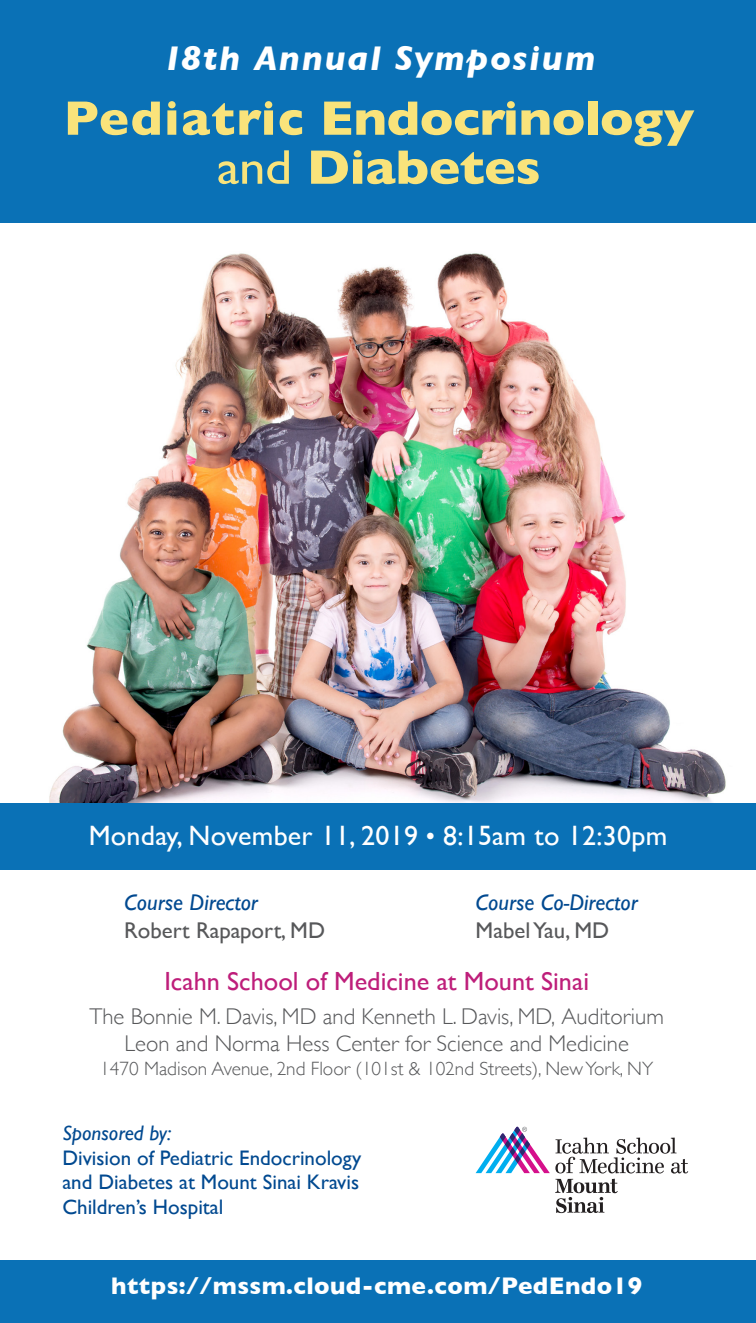
<style>
.page{position:relative;width:756px;height:1323px;background:#fff}
.page>*{position:absolute;margin:0;border:0;box-sizing:border-box;transform-origin:0 0}
.t1{font:700 49px/49px "Gill Sans";letter-spacing:-.01em;color:#f9e37b;text-align:center}
.t2{font:italic 700 35px "Gill Sans";letter-spacing:.05em;color:#fff}
.t3{font:28px "Gill Sans";letter-spacing:.01em;color:#fff}
.t4{font:26.25px "Gill Sans";color:#be1e7a}
.t5{font:700 24.5px "Gill Sans";letter-spacing:.02em;color:#fff}
.t6{font:300 22.75px "Gill Sans";color:#57585a}
.t7{font:italic 22.75px "Gill Sans";color:#014990}
.t8{font:22.75px "Gill Sans";color:#57585a}
.t9{font:21px/24.5px "Gill Sans";color:#014990;text-align:justify}
.t10{font:italic 21px "Gill Sans";color:#014990}
.t11{font:300 19.25px "Gill Sans";color:#57585a}
.s1{font-weight:400}
.s2{font-size:26.25px}
</style>
<div class="page">
<div style="left:0;top:0;width:756px;height:870px;background:#0a71b6"></div>
<img style="left:0;top:223px;width:756px;height:579px">
<div style="left:0;top:1260px;width:756px;height:63px;background:#0a71b6"></div>
<svg style="left:476px;top:1127px;width:212px;height:86px"></svg>
<p class="t2" style="left:162px;top:38px;width:434px">18th Annual Symposium</p>
<p class="t1" style="left:64px;top:93px;width:632px">Pediatric Endocrinology <span class="s1">and</span> Diabetes</p>
<p class="t3" style="left:89px;top:819px;width:580px">Monday, November 11, 2019 <span class="s2">•</span> 8:15am to 12:30pm</p>
<p class="t7" style="left:124px;top:889px;width:135px">Course Director</p>
<p class="t8" style="left:124px;top:917px;width:202px">Robert Rapaport, MD</p>
<p class="t7" style="left:476px;top:889px;width:164px">Course Co-Director</p>
<p class="t8" style="left:476px;top:917px;width:135px">Mabel Yau, MD</p>
<p class="t4" style="left:164px;top:966px;width:426px">Icahn School of Medicine at Mount Sinai</p>
<p class="t6" style="left:89px;top:999px;width:576px">The Bonnie M. Davis, MD and Kenneth L. Davis, MD, Auditorium</p>
<p class="t6" style="left:125px;top:1025px;width:506px">Leon and Norma Hess Center for Science and Medicine</p>
<p class="t11" style="left:100px;top:1054px;width:555px">1470 Madison Avenue, 2nd Floor (101st &amp; 102nd Streets), New York, NY</p>
<p class="t10" style="left:62px;top:1121px;width:110px">Sponsored by:</p>
<p class="t9" style="left:62px;top:1145px;width:301px">Division of Pediatric Endocrinology and Diabetes at Mount Sinai Kravis Children’s Hospital</p>
<p class="t5" style="left:111px;top:1266px;width:533px">https://mssm.cloud-cme.com/PedEndo19</p>
</div>
